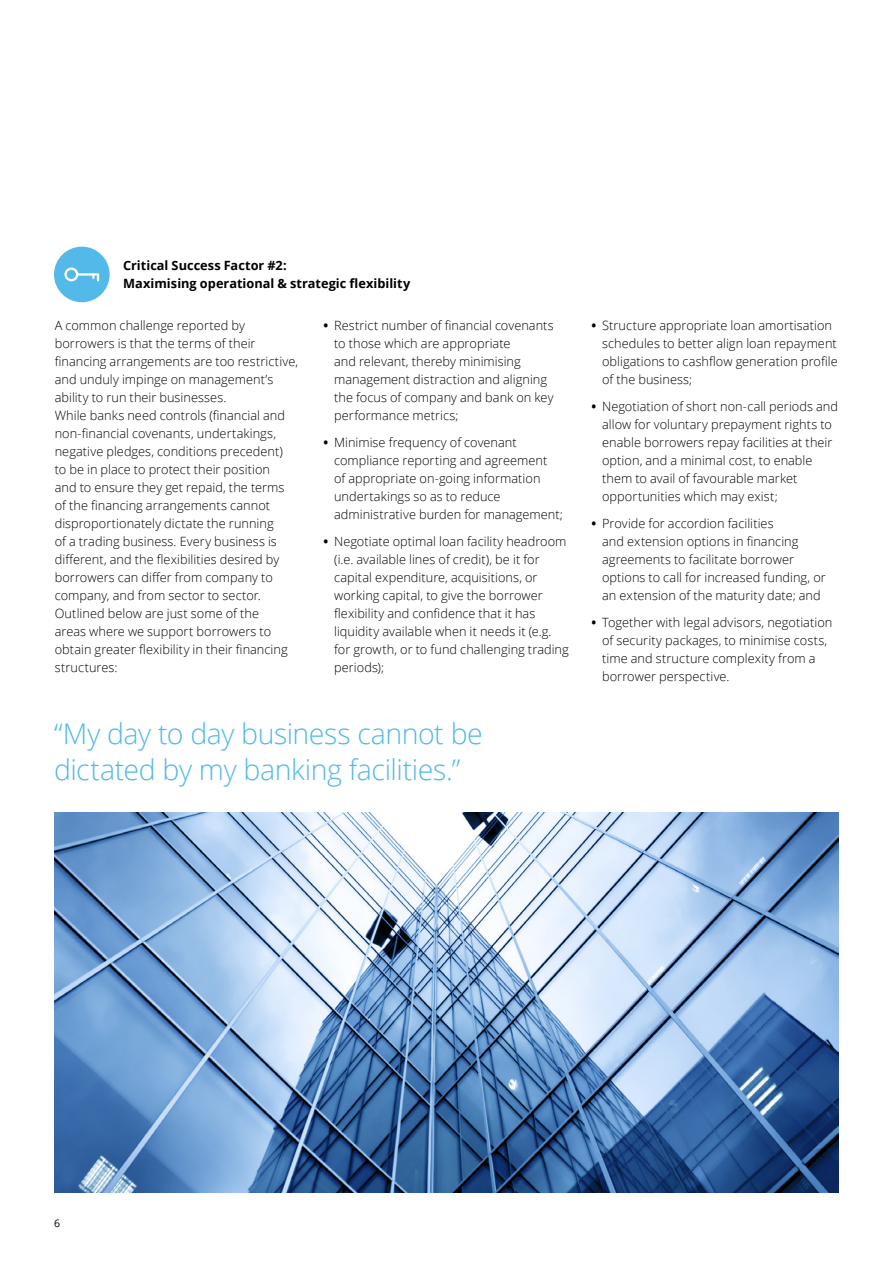
<style>
.page{position:relative;width:893px;height:1263px;background:#fff}
.page>*{position:absolute;margin:0;border:0;box-sizing:border-box;transform-origin:0 0}
.Quote_pullout__mediu{font:300 28.5px/36px "Open Sans";letter-spacing:-.015em;color:#52b9e9}
.Body_copy__8_5_12pt{font:300 12.75px/18px "Open Sans";letter-spacing:.005em;color:#000}
.Subhead_A__8_5_12pt{font:700 12.75px "Open Sans";color:#000}
.t1{font:10.5px "Open Sans";color:#000}
.s1{font-weight:700}
</style>
<div class="page">
<svg style="left:54px;top:247px;width:56px;height:55px"></svg>
<img style="left:55px;top:813px;width:783px;height:380px">
<p class="Subhead_A__8_5_12pt" style="left:123px;top:257px;width:165px">Critical Success Factor #2:</p>
<p class="Subhead_A__8_5_12pt" style="left:123px;top:275px;width:289px">Maximising operational &amp; strategic flexibility</p>
<p class="Body_copy__8_5_12pt" style="left:334px;top:316px;width:221px;text-indent:-11px"><span class="s1">•</span> Restrict number of financial covenants to those which are appropriate<br>and relevant, thereby minimising management distraction and aligning the focus of company and bank on key performance metrics;</p>
<p class="Body_copy__8_5_12pt" style="left:334px;top:433px;width:230px;text-indent:-11px"><span class="s1">•</span> Minimise frequency of covenant compliance reporting and agreement<br>of appropriate on-going information undertakings so as to reduce administrative burden for management;</p>
<p class="Body_copy__8_5_12pt" style="left:334px;top:532px;width:236px;text-indent:-11px"><span class="s1">•</span> Negotiate optimal loan facility headroom (i.e. available lines of credit), be it for capital expenditure, acquisitions, or working capital, to give the borrower flexibility and confidence that it has liquidity available when it needs it (e.g. for growth, or to fund challenging trading periods);</p>
<p class="Body_copy__8_5_12pt" style="left:55px;top:316px;width:245px">A common challenge reported by borrowers is that the terms of their financing arrangements are too restrictive, and unduly impinge on management’s ability to run their businesses.</p>
<p class="Body_copy__8_5_12pt" style="left:55px;top:406px;width:232px">While banks need controls (financial and non-financial covenants, undertakings, negative pledges, conditions precedent) to be in place to protect their position and to ensure they get repaid, the terms of the financing arrangements cannot disproportionately dictate the running of a trading business. Every business is different, and the flexibilities desired by borrowers can differ from company to company, and from sector to sector.</p>
<p class="Body_copy__8_5_12pt" style="left:55px;top:604px;width:234px">Outlined below are just some of the areas where we support borrowers to obtain greater flexibility in their financing structures:</p>
<p class="Quote_pullout__mediu" style="left:54px;top:715px;width:430px">“My day to day business cannot be dictated by my banking facilities.”</p>
<p class="Body_copy__8_5_12pt" style="left:602px;top:316px;width:237px;text-indent:-11px"><span class="s1">•</span> Structure appropriate loan amortisation schedules to better align loan repayment obligations to cashflow generation profile of the business;</p>
<p class="Body_copy__8_5_12pt" style="left:602px;top:397px;width:237px;text-indent:-11px"><span class="s1">•</span> Negotiation of short non-call periods and allow for voluntary prepayment rights to enable borrowers repay facilities at their option, and a minimal cost, to enable them to avail of favourable market opportunities which may exist;</p>
<p class="Body_copy__8_5_12pt" style="left:602px;top:514px;width:225px;text-indent:-11px"><span class="s1">•</span> Provide for accordion facilities<br>and extension options in financing agreements to facilitate borrower options to call for increased funding, or an extension of the maturity date; and</p>
<p class="Body_copy__8_5_12pt" style="left:602px;top:613px;width:232px;text-indent:-11px"><span class="s1">•</span> Together with legal advisors, negotiation of security packages, to minimise costs, time and structure complexity from a borrower perspective.</p>
<p class="t1" style="left:54px;top:1216px;width:8px">6</p>
</div>
